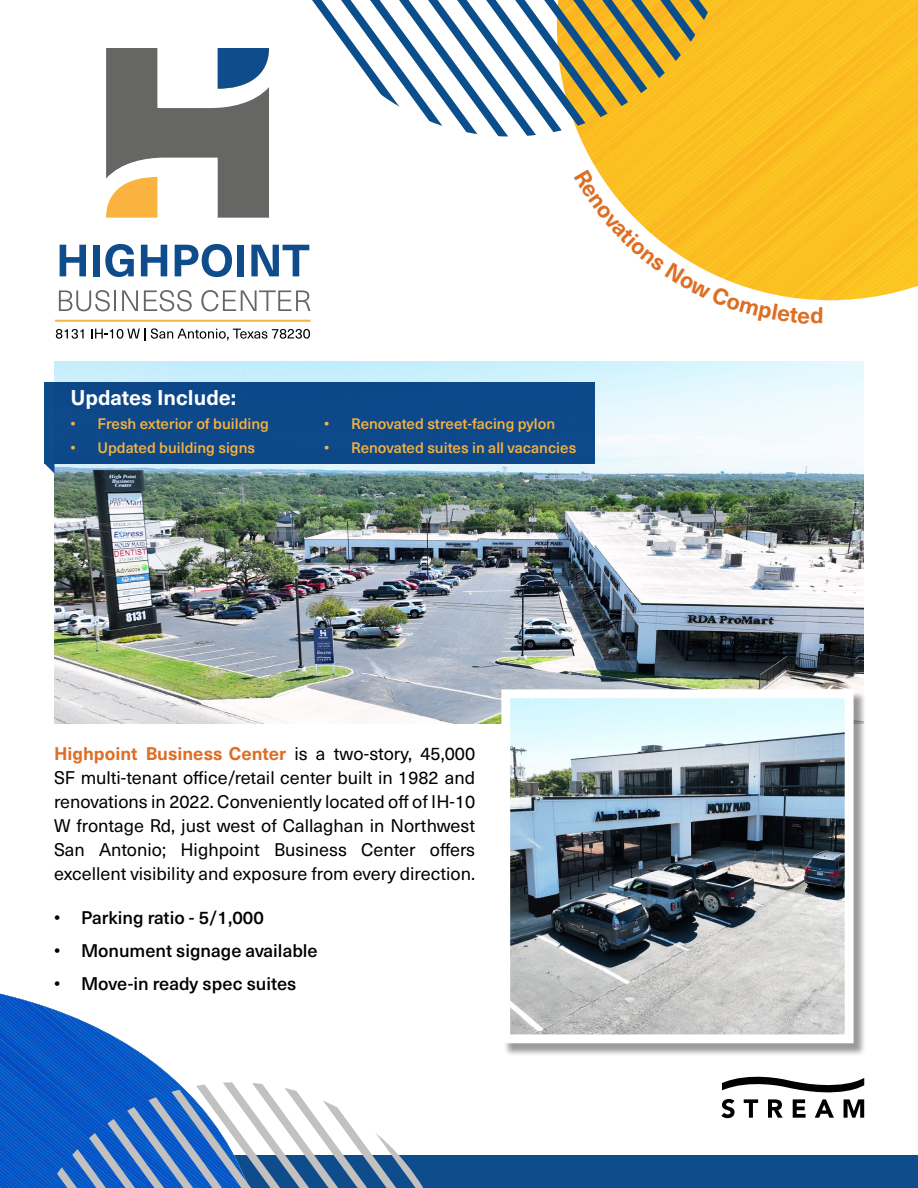
<style>
.page{position:relative;width:918px;height:1188px;background:#fff}
.page>*{position:absolute;margin:0;border:0;box-sizing:border-box;transform-origin:0 0}
.t1{font:700 21px "Neue Haas Unica W1 G";color:#fff}
.t2{font:18px/24px "Neue Haas Unica W1 G";color:#000;text-align:justify}
.t3{font:500 18px "Neue Haas Unica W1 G";color:#000101}
.t4{font:500 15px "Neue Haas Unica W1 G";color:#f9b33e}
.s1{font-weight:700;color:#dc6f27}
</style>
<div class="page">
<hr style="left:55px;top:320px;width:256px;height:2px;background:#f9b33e">
<img style="left:54px;top:362px;width:810px;height:362px">
<div style="left:0;top:1156px;width:918px;height:32px;background:#0f4c8c"></div>
<svg style="left:0;top:994px;width:423px;height:194px"></svg>
<svg style="left:721px;top:1076px;width:143px;height:42px"></svg>
<div style="left:503px;top:691px;width:364px;height:365px;background:#000;opacity:.4"></div>
<img style="left:511px;top:699px;width:333px;height:334px">
<div style="left:501px;top:689px;width:353px;height:354px;border:9px solid #fff"></div>
<div style="left:44px;top:382px;width:551px;height:81px;background:#0f4c8c"></div>
<svg style="left:44px;top:463px;width:10px;height:10px"></svg>
<svg style="left:56px;top:0;width:862px;height:341px"></svg>
<p class="t1" style="left:70px;top:382px;width:167px">Updates Include:</p>
<p class="t4" style="left:70px;top:412px;width:200px">• Fresh exterior of building</p>
<p class="t4" style="left:70px;top:436px;width:186px">• Updated building signs</p>
<p class="t4" style="left:324px;top:412px;width:233px">• Renovated street-facing pylon</p>
<p class="t4" style="left:324px;top:436px;width:254px">• Renovated suites in all vacancies</p>
<p class="t2" style="left:54px;top:741px;width:423px"><span class="s1">Highpoint Business Center</span> is a two-story, 45,000<br>SF multi-tenant office/retail center built in 1982 and renovations in 2022. Conveniently located off of IH-10<br>W frontage Rd, just west of Callaghan in Northwest San Antonio; Highpoint Business Center offers excellent visibility and exposure from every direction.</p>
<p class="t3" style="left:54px;top:904px;width:211px">• Parking ratio - 5/1,000</p>
<p class="t3" style="left:54px;top:937px;width:265px">• Monument signage available</p>
<p class="t3" style="left:54px;top:970px;width:244px">• Move-in ready spec suites</p>
</div>
